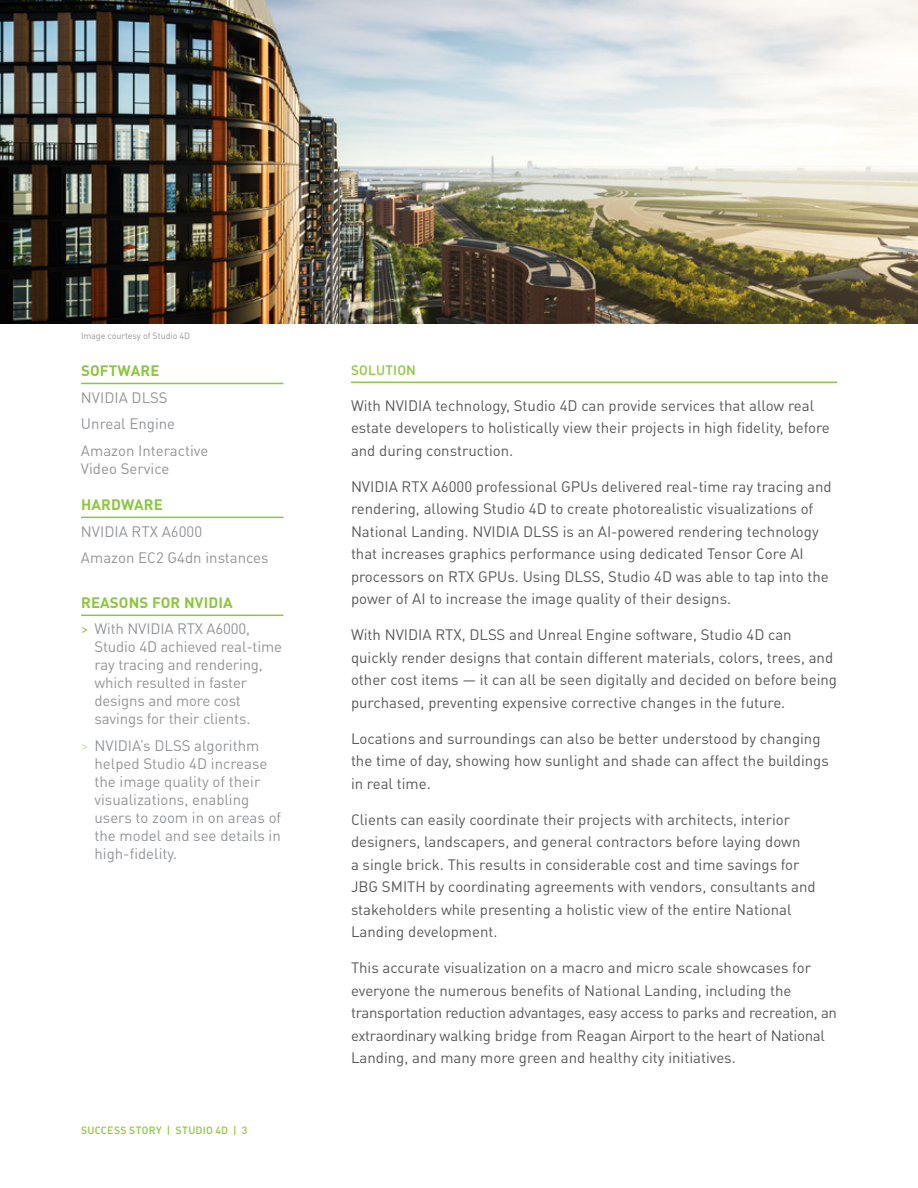
<style>
.page{position:relative;width:918px;height:1188px;background:#fff}
.page>*{position:absolute;margin:0;border:0;box-sizing:border-box;transform-origin:0 0}
.t1{font:15px/22.5px "DIN Pro";color:#58595b}
.t2{font:15px/18px "DIN Pro";color:#939598}
.t3{font:700 15px "DIN Pro";letter-spacing:.01em;color:#8dc63f}
.t4{font:500 13.5px "DIN Pro";letter-spacing:.01em;color:#8dc63f}
.t5{font:500 10.5px "DIN Pro";letter-spacing:.025em;color:#8dc63f}
.t6{font:9px "DIN Pro";letter-spacing:-.01em;color:#939598}
.s1{font-weight:700;color:#8dc63f}
.s2{color:#8dc63f}
.s3{color:#c6e39f}
</style>
<div class="page">
<img style="left:0;top:0;width:918px;height:324px">
<hr style="left:351px;top:382px;width:486px;height:1px;background:#8dc63f">
<hr style="left:81px;top:383px;width:203px;height:1px;background:#8dc63f">
<hr style="left:81px;top:517px;width:203px;height:1px;background:#8dc63f">
<hr style="left:81px;top:615px;width:203px;height:1px;background:#8dc63f">
<p class="t6" style="left:81px;top:329px;width:111px">Image courtesy of Studio 4D</p>
<p class="t3" style="left:81px;top:360px;width:80px">SOFTWARE</p>
<p class="t2" style="left:81px;top:383px;width:129px;line-height:26.7px">NVIDIA DLSS<br>Unreal Engine<br>Amazon Interactive</p>
<p class="t2" style="left:81px;top:459px;width:90px">Video Service</p>
<p class="t3" style="left:81px;top:494px;width:83px">HARDWARE</p>
<p class="t2" style="left:81px;top:517px;width:189px;line-height:26.7px">NVIDIA RTX A6000<br>Amazon EC2 G4dn instances</p>
<p class="t2" style="left:81px;top:588px;width:171px;line-height:26.7px"><span class="s1">REASONS FOR NVIDIA<br></span><span class="s2">&gt;</span> With NVIDIA RTX A6000,</p>
<p class="t2" style="left:94px;top:637px;width:189px">Studio 4D achieved real-time ray tracing and rendering, which resulted in faster designs and more cost savings for their clients.</p>
<p class="t2" style="left:94px;top:736px;width:188px;text-indent:-14px"><span class="s3">&gt;</span> NVIDIA’s DLSS algorithm helped Studio 4D increase the image quality of their visualizations, enabling users to zoom in on areas of the model and see details in high-fidelity.</p>
<p class="t5" style="left:81px;top:1123px;width:168px">SUCCESS STORY | STUDIO 4D | 3</p>
<p class="t4" style="left:351px;top:361px;width:66px">SOLUTION</p>
<p class="t1" style="left:351px;top:394px;width:480px">With NVIDIA technology, Studio 4D can provide services that allow real estate developers to holistically view their projects in high fidelity, before and during construction.</p>
<p class="t1" style="left:351px;top:475px;width:482px">NVIDIA RTX A6000 professional GPUs delivered real-time ray tracing and rendering, allowing Studio 4D to create photorealistic visualizations of National Landing. NVIDIA DLSS is an AI-powered rendering technology that increases graphics performance using dedicated Tensor Core AI processors on RTX GPUs. Using DLSS, Studio 4D was able to tap into the power of AI to increase the image quality of their designs.</p>
<p class="t1" style="left:351px;top:623px;width:488px">With NVIDIA RTX, DLSS and Unreal Engine software, Studio 4D can quickly render designs that contain different materials, colors, trees, and other cost items — it can all be seen digitally and decided on before being purchased, preventing expensive corrective changes in the future.</p>
<p class="t1" style="left:351px;top:727px;width:479px">Locations and surroundings can also be better understood by changing the time of day, showing how sunlight and shade can affect the buildings in real time.</p>
<p class="t1" style="left:351px;top:808px;width:466px">Clients can easily coordinate their projects with architects, interior designers, landscapers, and general contractors before laying down<br>a single brick. This results in considerable cost and time savings for JBG SMITH by coordinating agreements with vendors, consultants and stakeholders while presenting a holistic view of the entire National Landing development.</p>
<p class="t1" style="left:351px;top:956px;width:488px">This accurate visualization on a macro and micro scale showcases for everyone the numerous benefits of National Landing, including the transportation reduction advantages, easy access to parks and recreation, an extraordinary walking bridge from Reagan Airport to the heart of National Landing, and many more green and healthy city initiatives.</p>
</div>
